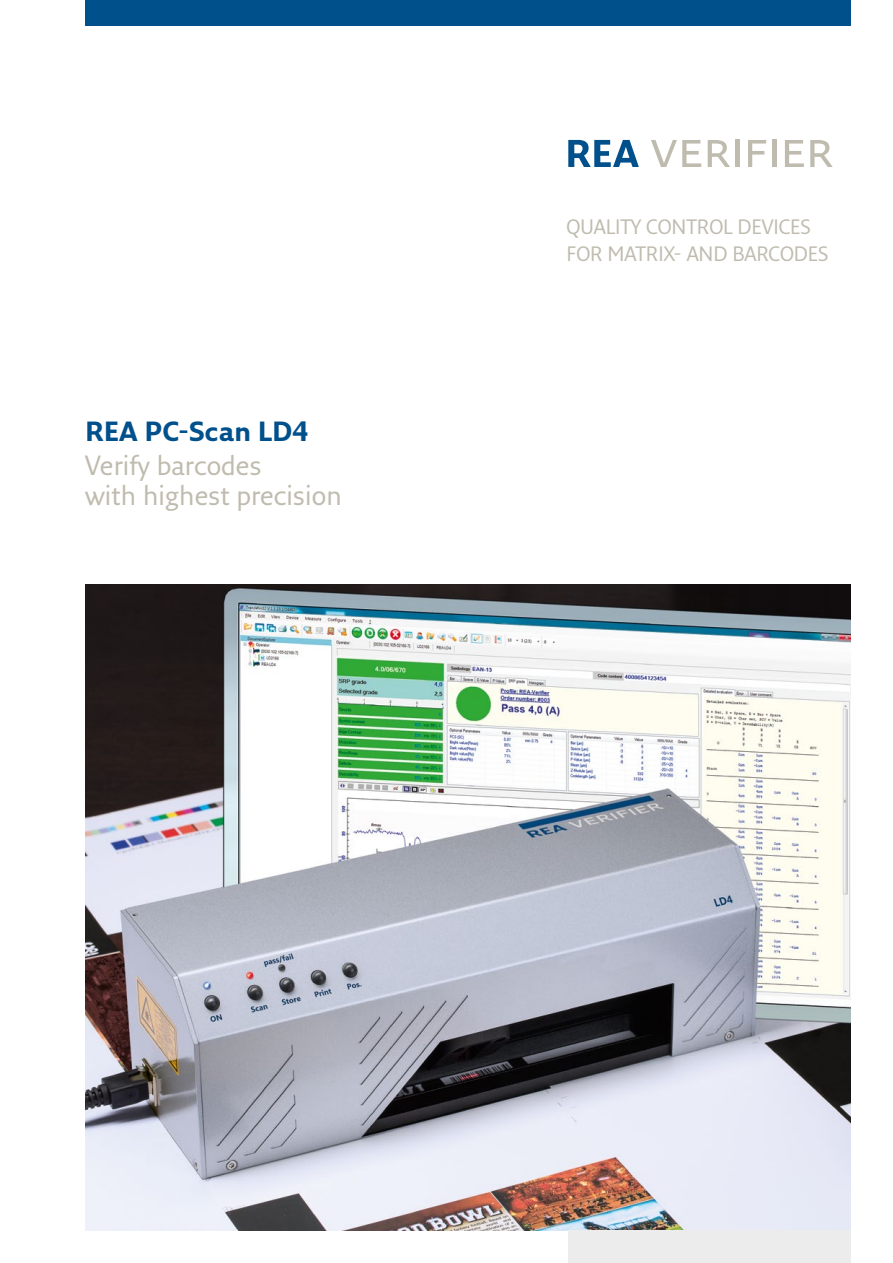
<style>
.page{position:relative;width:893px;height:1263px;background:#fff}
.page>*{position:absolute;margin:0;border:0;box-sizing:border-box;transform-origin:0 0}
.t1{font:27px/29.5px "Fresco Sans Pro";color:#bfbbae}
.t2{font:700 27px "Fresco Sans Pro";color:#00508c}
.t3{font:20.25px/26.2px "Fresco Sans Pro";letter-spacing:-.005em;color:#bfbbae}
</style>
<div class="page">
<img style="left:85px;top:585px;width:765px;height:645px">
<div style="left:568px;top:1230px;width:282px;height:33px;background:#ececed"></div>
<svg style="left:568px;top:140px;width:71px;height:27px"></svg>
<svg style="left:651px;top:140px;width:50px;height:27px"></svg>
<svg style="left:708px;top:140px;width:22px;height:27px"></svg>
<hr style="left:735px;top:140px;width:4px;height:27px;background:#bfbbae">
<svg style="left:748px;top:140px;width:18px;height:27px"></svg>
<div style="left:772px;top:140px;width:5px;height:27px;background:#bfbbae"></div>
<svg style="left:785px;top:140px;width:19px;height:27px"></svg>
<svg style="left:810px;top:140px;width:22px;height:27px"></svg>
<div style="left:85px;top:0;width:765px;height:26px;background:#00508c"></div>
<h1 class="t2" style="left:85px;top:415px;width:225px">REA PC-Scan LD4</h1>
<h1 class="t1" style="left:85px;top:450px;width:258px">Verify barcodes<br>with highest precision</h1>
<p class="t3" style="left:566px;top:213px;width:264px">QUALITY CONTROL DEVICES<br>FOR MATRIX- AND BARCODES</p>
</div>
